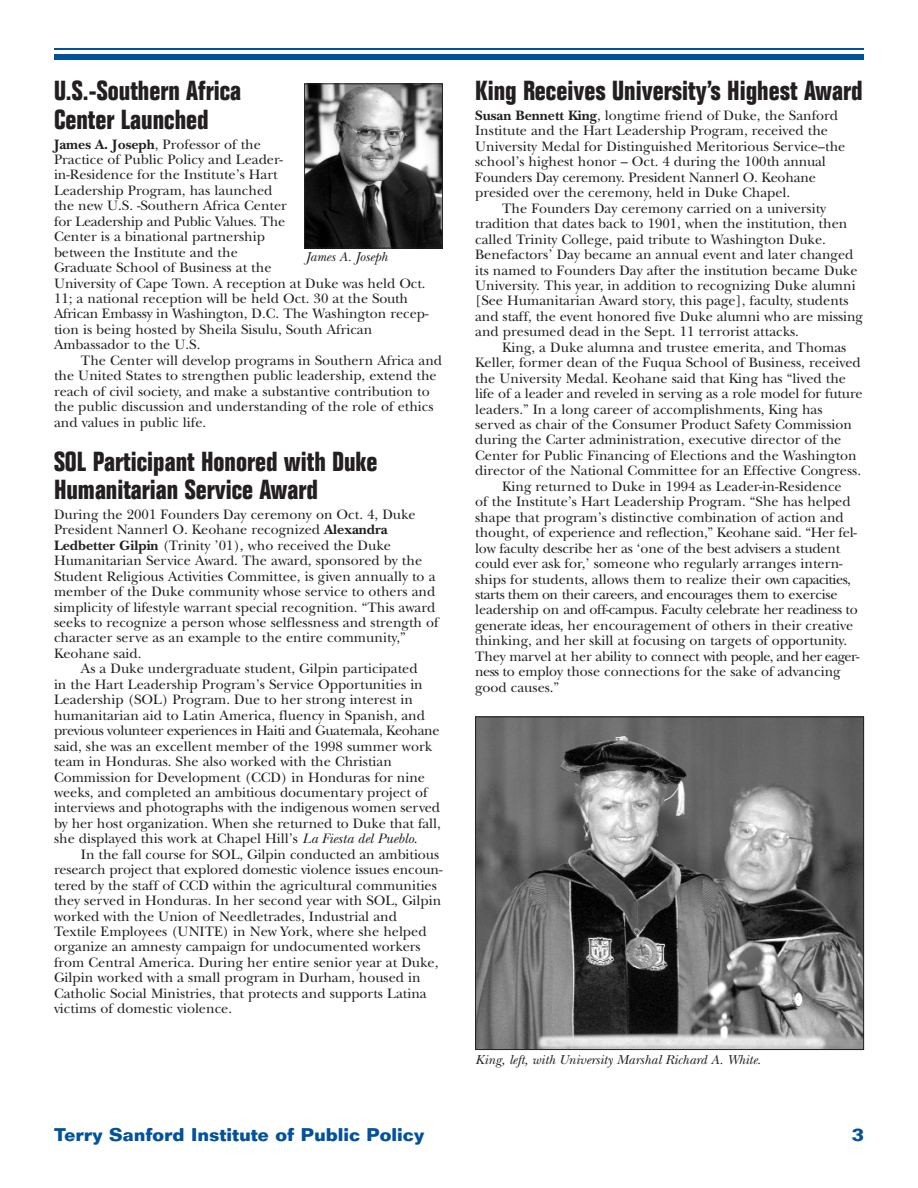
<style>
.page{position:relative;width:918px;height:1188px;background:#fff}
.page>*{position:absolute;margin:0;border:0;box-sizing:border-box;transform-origin:0 0}
.t1{font:700 condensed 27px/28.5px "Folio";color:#231f20}
.t2{font:700 18px "Folio";color:#01529b}
.t3{font:14.25px/15.5px "New Baskerville";color:#231f20}
.t4{font:14.25px "New Baskerville";letter-spacing:-.025em;color:#231f20}
.t5{font:14.25px "New Baskerville";letter-spacing:-.035em;color:#231f20}
.t6{font:italic 13.5px "New Baskerville";color:#231f20}
.s1{font-weight:700}
.s2{font-style:italic}
</style>
<div class="page">
<hr style="left:54px;top:48px;width:810px;height:2px;background:#01529b">
<div style="left:54px;top:54px;width:810px;height:6px;background:#01529b"></div>
<img style="left:306px;top:85px;width:135px;height:161px">
<div style="left:304px;top:83px;width:139px;height:165px;border:1px solid #231f20"></div>
<img style="left:477px;top:719px;width:385px;height:329px">
<div style="left:475px;top:717px;width:389px;height:333px;border:1px solid #231f20"></div>
<h1 class="t1" style="left:54px;top:79px;width:189px">U.S.-Southern Africa<br>Center Launched</h1>
<p class="t3" style="left:54px;top:138px;width:376px"><span class="s1">James A. Joseph</span>, Professor of the<br>Practice of Public Policy and Leader-<br>in-Residence for the Institute’s Hart<br>Leadership Program, has launched<br>the new U.S. -Southern Africa Center<br>for Leadership and Public Values. The<br>Center is a binational partnership<br>between the Institute and the<br>Graduate School of Business at the<br>University of Cape Town. A reception at Duke was held Oct.<br>11; a national reception will be held Oct. 30 at the South African Embassy in Washington, D.C. The Washington recep&shy;tion is being hosted by Sheila Sisulu, South African Ambassador to the U.S.</p>
<p class="t3" style="left:54px;top:354px;width:390px;text-indent:27px">The Center will develop programs in Southern Africa and the United States to strengthen public leadership, extend the reach of civil society, and make a substantive contribution to the public discussion and understanding of the role of ethics and values in public life.</p>
<h1 class="t1" style="left:54px;top:449px;width:325px">SOL Participant Honored with Duke<br>Humanitarian Service Award</h1>
<p class="t3" style="left:54px;top:508px;width:386px">During the 2001 Founders Day ceremony on Oct. 4, Duke President Nannerl O. Keohane recognized <span class="s1">Alexandra Ledbetter Gilpin</span> (Trinity ’01), who received the Duke Humanitarian Service Award. The award, sponsored by the Student Religious Activities Committee, is given annually to a member of the Duke community whose service to others and simplicity of lifestyle warrant special recognition. “This award seeks to recognize a person whose selflessness and strength of character serve as an example to the entire community,” Keohane said.</p>
<p class="t3" style="left:54px;top:663px;width:388px;text-indent:27px">As a Duke undergraduate student, Gilpin participated<br>in the Hart Leadership Program’s Service Opportunities in Leadership (SOL) Program. Due to her strong interest in humanitarian aid to Latin America, fluency in Spanish, and previous volunteer experiences in Haiti and Guatemala, Keohane said, she was an excellent member of the 1998 summer work team in Honduras. She also worked with the Christian Commission for Development (CCD) in Honduras for nine weeks, and completed an ambitious documentary project of interviews and photographs with the indigenous women served by her host organization. When she returned to Duke that fall, she displayed this work at Chapel Hill’s <span class="s2">La Fiesta del Pueblo</span>.</p>
<p class="t3" style="left:54px;top:848px;width:390px;text-indent:27px">In the fall course for SOL, Gilpin conducted an ambitious research project that explored domestic violence issues encoun&shy;tered by the staff of CCD within the agricultural communities they served in Honduras. In her second year with SOL, Gilpin worked with the Union of Needletrades, Industrial and Textile Employees (UNITE) in New York, where she helped organize an amnesty campaign for undocumented workers from Central America. During her entire senior year at Duke, Gilpin worked with a small program in Durham, housed in Catholic Social Ministries, that protects and supports Latina victims of domestic violence.</p>
<p class="t6" style="left:306px;top:252px;width:83px">James A. Joseph</p>
<h1 class="t1" style="left:475px;top:79px;width:389px">King Receives University’s Highest Award</h1>
<p class="t3" style="left:475px;top:109px;width:372px"><span class="s1">Susan Bennett King</span>, longtime friend of Duke, the Sanford Institute and the Hart Leadership Program, received the University Medal for Distinguished Meritorious Service–the school’s highest honor – Oct. 4 during the 100th annual Founders Day ceremony. President Nannerl O. Keohane presided over the ceremony, held in Duke Chapel.</p>
<p class="t3" style="left:475px;top:202px;width:389px;text-indent:27px">The Founders Day ceremony carried on a university tradition that dates back to 1901, when the institution, then called Trinity College, paid tribute to Washington Duke.<br>Benefactors’ Day became an annual event and later changed its named to Founders Day after the institution became Duke University. This year, in addition to recognizing Duke alumni [See Humanitarian Award story, this page], faculty, students and staff, the event honored five Duke alumni who are missing and presumed dead in the Sept. 11 terrorist attacks.</p>
<p class="t3" style="left:502px;top:341px;width:346px">King, a Duke alumna and trustee emerita, and Thomas</p>
<p class="t3" style="left:475px;top:357px;width:387px">Keller, former dean of the Fuqua School of Business, received</p>
<p class="t3" style="left:475px;top:372px;width:372px">the University Medal. Keohane said that King has “lived the</p>
<p class="t3" style="left:475px;top:388px;width:389px">life of a leader and reveled in serving as a role model for future</p>
<p class="t3" style="left:475px;top:403px;width:349px">leaders.” In a long career of accomplishments, King has</p>
<p class="t3" style="left:475px;top:418px;width:378px">served as chair of the Consumer Product Safety Commission</p>
<p class="t3" style="left:475px;top:434px;width:368px">during the Carter administration, executive director of the</p>
<p class="t3" style="left:475px;top:449px;width:383px">Center for Public Financing of Elections and the Washington</p>
<p class="t3" style="left:475px;top:465px;width:387px">director of the National Committee for an Effective Congress.</p>
<p class="t3" style="left:502px;top:480px;width:341px">King returned to Duke in 1994 as Leader-in-Residence</p>
<p class="t3" style="left:475px;top:496px;width:377px">of the Institute’s Hart Leadership Program. “She has helped</p>
<p class="t3" style="left:475px;top:511px;width:370px">shape that program’s distinctive combination of action and</p>
<p class="t3" style="left:475px;top:527px;width:383px">thought, of experience and reflection,” Keohane said. “Her fel-</p>
<p class="t3" style="left:475px;top:542px;width:367px">low faculty describe her as ‘one of the best advisers a student</p>
<p class="t3" style="left:475px;top:557px;width:369px">could ever ask for,’ someone who regularly arranges intern-</p>
<p class="t3" style="left:475px;top:573px;width:377px">ships for students, allows them to realize their own capacities,</p>
<p class="t5" style="left:475px;top:589px;width:364px">starts them on their careers, and encourages them to exercise</p>
<p class="t4" style="left:475px;top:605px;width:384px">leadership on and off-campus. Faculty celebrate her readiness to</p>
<p class="t3" style="left:475px;top:619px;width:380px">generate ideas, her encouragement of others in their creative</p>
<p class="t3" style="left:475px;top:635px;width:374px">thinking, and her skill at focusing on targets of opportunity.</p>
<p class="t3" style="left:475px;top:650px;width:386px">They marvel at her ability to connect with people, and her eager-</p>
<p class="t3" style="left:475px;top:666px;width:367px">ness to employ those connections for the sake of advancing</p>
<p class="t3" style="left:475px;top:681px;width:86px">good causes.”</p>
<p class="t6" style="left:475px;top:1055px;width:287px">King, left, with University Marshal Richard A. White.</p>
<p class="t2" style="left:54px;top:1128px;width:372px">Terry Sanford Institute of Public Policy</p>
<p class="t2" style="left:852px;top:1128px;width:14px">3</p>
</div>
